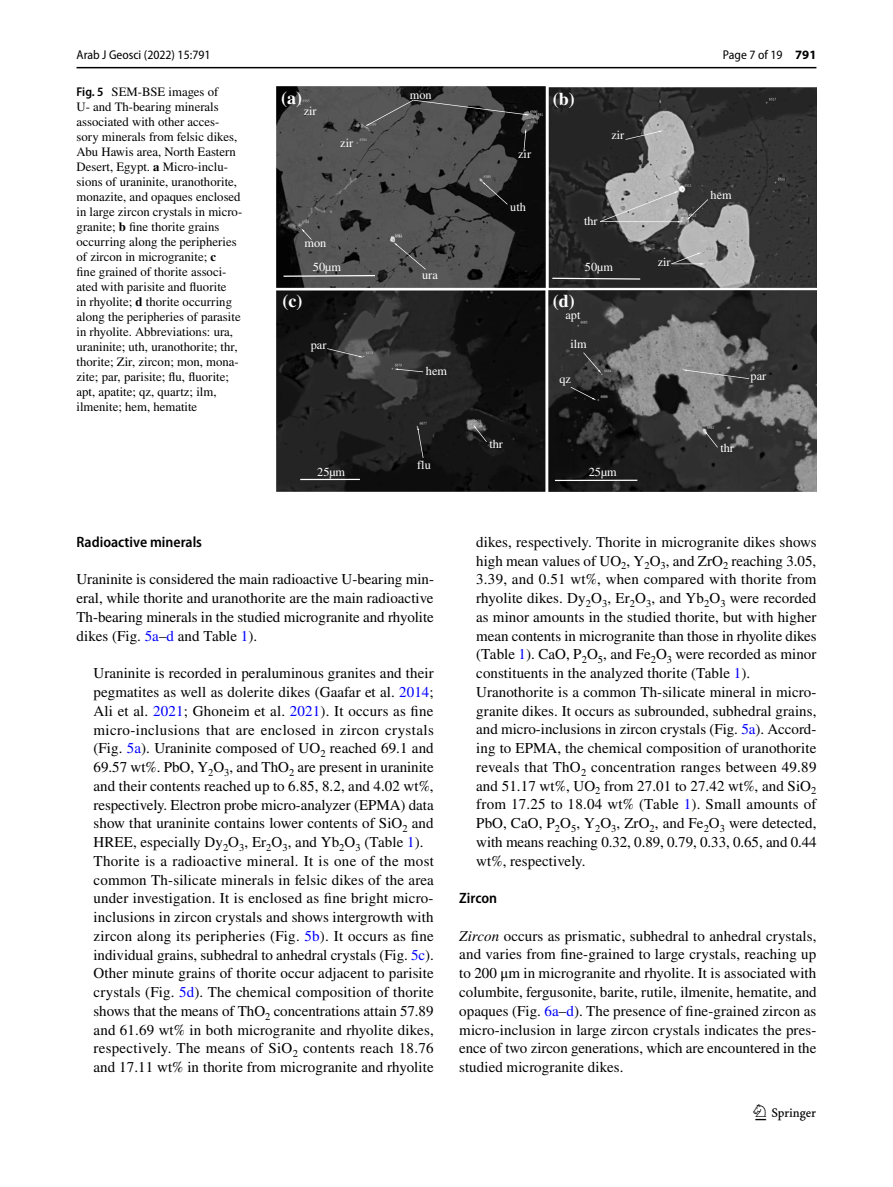
<style>
.page{position:relative;width:893px;height:1187px;background:#fff}
.page>*{position:absolute;margin:0;border:0;box-sizing:border-box;transform-origin:0 0}
.t1{font:22.5px "Springnew Regular 3";color:#000}
.t2{font:18px "Times Bold 3";color:#fff}
.t3{font:15px/18.8px "STIX";letter-spacing:.005em;color:#000;text-align:justify}
.t4{font:600 semi-condensed 15px "Myriad Pro";color:#000}
.t5{font:12.75px/15px "STIX";color:#000}
.t6{font:semi-condensed 12.75px "Myriad Pro";color:#000}
.t7{font:12.3px/24px "Times";color:#fff}
.t8{font:12.15px "Times";color:#fff}
.s1{font-family:"Myriad Pro";font-weight:600;font-stretch:semi-condensed}
.s2{font-weight:700}
.s3{font-weight:700;font-stretch:normal}
.s4{color:#00f}
.s5{font-style:italic}
</style>
<div class="page">
<hr style="left:77px;top:67px;width:739px;height:1px;background:#000">
<img style="left:276px;top:87px;width:540px;height:404px">
<svg style="left:284px;top:275px;width:91px;height:2px"></svg>
<svg style="left:482px;top:181px;width:26px;height:23px"></svg>
<svg style="left:301px;top:228px;width:11px;height:12px"></svg>
<svg style="left:365px;top:100px;width:164px;height:51px;background:#474747"></svg>
<svg style="left:394px;top:242px;width:32px;height:27px"></svg>
<svg style="left:552px;top:278px;width:88px;height:1px"></svg>
<svg style="left:625px;top:131px;width:38px;height:9px"></svg>
<svg style="left:600px;top:191px;width:108px;height:31px;background:#8a8a8a"></svg>
<svg style="left:671px;top:252px;width:33px;height:12px"></svg>
<hr style="left:300px;top:479px;width:60px;height:1px;background:#fff">
<svg style="left:473px;top:425px;width:14px;height:17px"></svg>
<svg style="left:394px;top:368px;width:29px;height:4px"></svg>
<svg style="left:327px;top:348px;width:36px;height:9px"></svg>
<svg style="left:417px;top:426px;width:6px;height:32px"></svg>
<hr style="left:555px;top:479px;width:82px;height:2px;background:#fff">
<svg style="left:704px;top:430px;width:14px;height:17px"></svg>
<svg style="left:683px;top:369px;width:66px;height:10px"></svg>
<svg style="left:583px;top:352px;width:18px;height:21px"></svg>
<svg style="left:571px;top:387px;width:25px;height:13px"></svg>
<p class="t6" style="left:77px;top:48px;width:135px">Arab J Geosci (2022) 15:791</p>
<p class="t5" style="left:77px;top:85px;width:167px"><span class="s1">Fig. 5</span> SEM-BSE images of<br>U- and Th-bearing minerals associated with other acces&shy;sory minerals from felsic dikes,<br>Abu Hawis area, North Eastern<br>Desert, Egypt. <span class="s2">a</span> Micro-inclu&shy;sions of uraninite, uranothorite, monazite, and opaques enclosed in large zircon crystals in micro&shy;granite; <span class="s2">b</span> fine thorite grains occurring along the peripheries of zircon in microgranite; <span class="s2">c<br></span>fine grained of thorite associ&shy;ated with parisite and fluorite<br>in rhyolite; <span class="s2">d</span> thorite occurring along the peripheries of parasite in rhyolite. Abbreviations: ura, uraninite; uth, uranothorite; thr, thorite; Zir, zircon; mon, mona&shy;zite; par, parisite; flu, fluorite; apt, apatite; qz, quartz; ilm, ilmenite; hem, hematite</p>
<p class="t2" style="left:281px;top:87px;width:22px">(a)</p>
<p class="t2" style="left:553px;top:88px;width:23px">(b)</p>
<p class="t7" style="left:410px;top:82px;width:23px">mon</p>
<p class="t7" style="left:304px;top:98px;width:14px">zir</p>
<p class="t7" style="left:340px;top:130px;width:14px">zir</p>
<p class="t7" style="left:518px;top:142px;width:14px">zir</p>
<p class="t7" style="left:611px;top:123px;width:14px">zir</p>
<p class="t7" style="left:313px;top:230px;width:30px;text-indent:-8px">mon<br>50µm</p>
<p class="t7" style="left:422px;top:262px;width:17px">ura</p>
<p class="t7" style="left:510px;top:195px;width:17px">uth</p>
<p class="t8" style="left:584px;top:214px;width:15px">thr</p>
<p class="t8" style="left:585px;top:260px;width:29px">50µm</p>
<p class="t2" style="left:283px;top:290px;width:21px">(c)</p>
<p class="t2" style="left:553px;top:290px;width:23px">(d)</p>
<p class="t7" style="left:565px;top:303px;width:17px">apt</p>
<p class="t7" style="left:311px;top:333px;width:17px">par</p>
<p class="t7" style="left:317px;top:459px;width:30px">25µm</p>
<p class="t7" style="left:426px;top:359px;width:23px">hem</p>
<p class="t7" style="left:417px;top:452px;width:15px">flu</p>
<p class="t7" style="left:489px;top:432px;width:15px">thr</p>
<p class="t7" style="left:570px;top:332px;width:18px">ilm</p>
<p class="t7" style="left:559px;top:367px;width:13px">qz</p>
<p class="t7" style="left:589px;top:459px;width:29px">25µm</p>
<p class="t8" style="left:658px;top:254px;width:14px">zir</p>
<p class="t6" style="left:723px;top:48px;width:95px">Page 7 of 19 <span class="s3">791</span></p>
<p class="t7" style="left:711px;top:183px;width:23px">hem</p>
<p class="t7" style="left:751px;top:363px;width:17px">par</p>
<p class="t7" style="left:720px;top:436px;width:15px">thr</p>
<p class="t4" style="left:77px;top:533px;width:127px">Radioactive minerals</p>
<p class="t3" style="left:77px;top:571px;width:359px">Uraninite is considered the main radioactive U-bearing min&shy;eral, while thorite and uranothorite are the main radioactive Th-bearing minerals in the studied microgranite and rhyolite dikes (Fig. <span class="s4">5a</span>–<span class="s4">d</span> and Table <span class="s4">1</span>).</p>
<p class="t3" style="left:94px;top:664px;width:342px;text-align:left">Uraninite is recorded in peraluminous granites and their pegmatites as well as dolerite dikes (Gaafar et al. <span class="s4">2014</span>; Ali et al. <span class="s4">2021</span>; Ghoneim et al. <span class="s4">2021</span>). It occurs as fine micro-inclusions that are enclosed in zircon crystals (Fig. <span class="s4">5a</span>). Uraninite composed of UO<sub>2</sub> reached 69.1 and 69.57 wt%. PbO, Y<sub>2</sub>O<sub>3</sub>, and ThO<sub>2</sub> are present in uraninite and their contents reached up to 6.85, 8.2, and 4.02 wt%, respectively. Electron probe micro-analyzer (EPMA) data show that uraninite contains lower contents of SiO<sub>2</sub> and HREE, especially Dy<sub>2</sub>O<sub>3</sub>, Er<sub>2</sub>O<sub>3</sub>, and Yb<sub>2</sub>O<sub>3</sub> (Table <span class="s4">1</span>).<br>Thorite is a radioactive mineral. It is one of the most common Th-silicate minerals in felsic dikes of the area under investigation. It is enclosed as fine bright micro&shy;inclusions in zircon crystals and shows intergrowth with zircon along its peripheries (Fig. <span class="s4">5b</span>). It occurs as fine individual grains, subhedral to anhedral crystals (Fig. <span class="s4">5c</span>).<br>Other minute grains of thorite occur adjacent to parisite crystals (Fig. <span class="s4">5d</span>). The chemical composition of thorite shows that the means of ThO<sub>2</sub> concentrations attain 57.89 and 61.69 wt% in both microgranite and rhyolite dikes, respectively. The means of SiO<sub>2</sub> contents reach 18.76 and 17.11 wt% in thorite from microgranite and rhyolite</p>
<p class="t3" style="left:476px;top:533px;width:342px;text-align:left">dikes, respectively. Thorite in microgranite dikes shows high mean values of UO<sub>2</sub>, Y<sub>2</sub>O<sub>3</sub>, and ZrO<sub>2</sub> reaching 3.05, 3.39, and 0.51 wt%, when compared with thorite from rhyolite dikes. Dy<sub>2</sub>O<sub>3</sub>, Er<sub>2</sub>O<sub>3</sub>, and Yb<sub>2</sub>O<sub>3</sub> were recorded as minor amounts in the studied thorite, but with higher mean contents in microgranite than those in rhyolite dikes (Table <span class="s4">1</span>). CaO, P<sub>2</sub>O<sub>5</sub>, and Fe<sub>2</sub>O<sub>3</sub> were recorded as minor constituents in the analyzed thorite (Table <span class="s4">1</span>).<br>Uranothorite is a common Th-silicate mineral in micro&shy;granite dikes. It occurs as subrounded, subhedral grains, and micro-inclusions in zircon crystals (Fig. <span class="s4">5a</span>). Accord&shy;ing to EPMA, the chemical composition of uranothorite reveals that ThO<sub>2</sub> concentration ranges between 49.89 and 51.17 wt%, UO<sub>2</sub> from 27.01 to 27.42 wt%, and SiO<sub>2 </sub>from 17.25 to 18.04 wt% (Table <span class="s4">1</span>). Small amounts of PbO, CaO, P<sub>2</sub>O<sub>5</sub>, Y<sub>2</sub>O<sub>3</sub>, ZrO<sub>2</sub>, and Fe<sub>2</sub>O<sub>3</sub> were detected, with means reaching 0.32, 0.89, 0.79, 0.33, 0.65, and 0.44 wt%, respectively.</p>
<p class="t4" style="left:459px;top:889px;width:39px">Zircon</p>
<p class="t3" style="left:459px;top:927px;width:359px"><span class="s5">Zircon</span> occurs as prismatic, subhedral to anhedral crystals, and varies from fine-grained to large crystals, reaching up to 200 μm in microgranite and rhyolite. It is associated with columbite, fergusonite, barite, rutile, ilmenite, hematite, and opaques (Fig. <span class="s4">6a</span>–<span class="s4">d</span>). The presence of fine-grained zircon as micro-inclusion in large zircon crystals indicates the pres&shy;ence of two zircon generations, which are encountered in the studied microgranite dikes.</p>
<h1 class="t1" style="left:755px;top:1104px;width:62px">1 3</h1>
</div>
